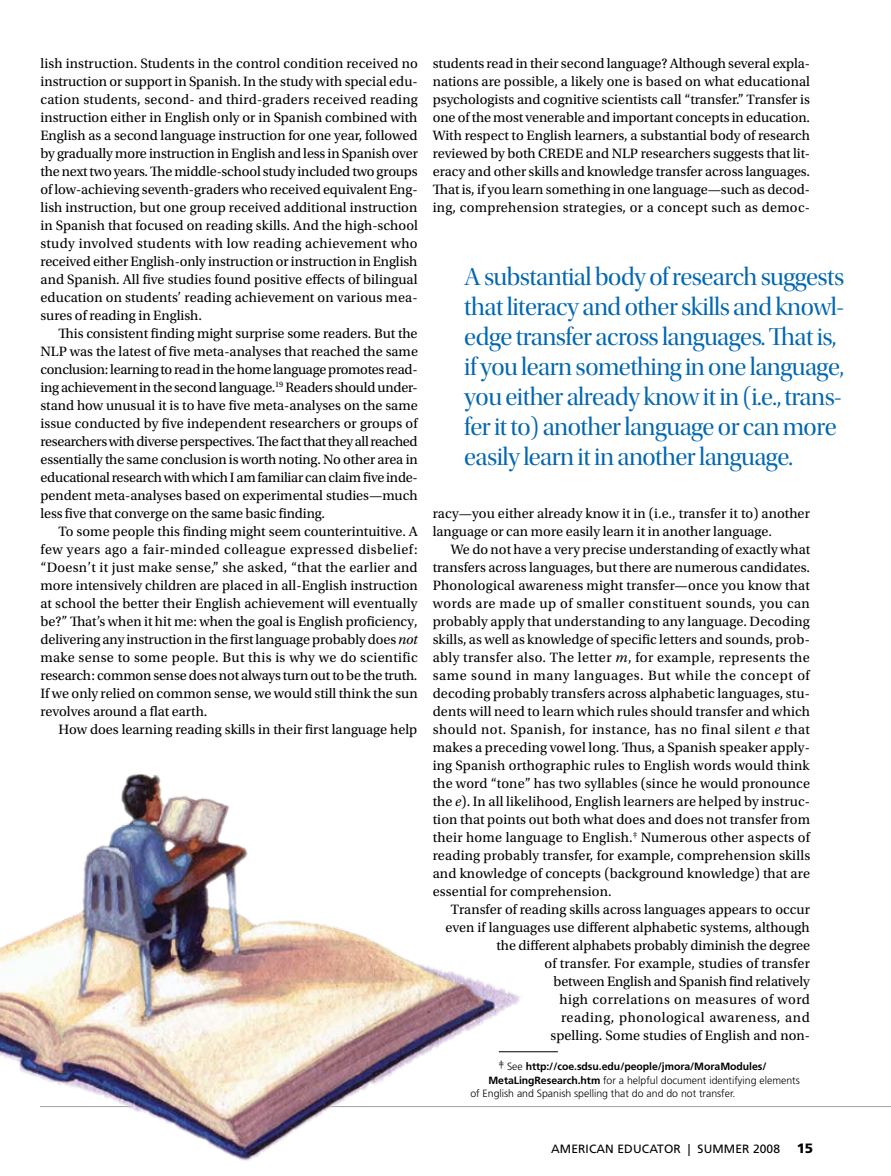
<style>
.page{position:relative;width:891px;height:1176px;background:#fff}
.page>*{position:absolute;margin:0;border:0;box-sizing:border-box;transform-origin:0 0}
.t1{font:25.5px/30px "Utopia Std Disp";letter-spacing:-.02em;color:#0067b1}
.t2{font:14.25px/18px "Utopia Std";color:#000;text-align:justify}
.t3{font:12px "Frutiger LT Std";letter-spacing:.01em;color:#000}
.t4{font:300 10.5px "Frutiger LT Std";color:#000}
.t5{font:700 10.5px "Frutiger LT Std";letter-spacing:-.005em;color:#000}
.s1{font-style:italic}
.s2{font-weight:300}
.s3{font-weight:700}
.s4{font-weight:900;font-size:13.5px}
</style>
<div class="page">
<hr style="left:40px;top:1105px;width:851px;height:1px;background:#9fa1a4">
<img style="left:0;top:774px;width:546px;height:387px">
<hr style="left:499px;top:1051px;width:59px;height:1px;background:#000">
<p class="t2" style="left:40px;top:54px;width:379px">lish instruction. Students in the control condition received no instruction or support in Spanish. In the study with special edu&shy;cation students, second- and third-graders received reading instruction either in English only or in Spanish combined with English as a second language instruction for one year, followed by gradually more instruction in English and less in Spanish over the next two years. The middle-school study included two groups of low-achieving seventh-graders who received equivalent Eng&shy;lish instruction, but one group received additional instruction in Spanish that focused on reading skills. And the high-school study involved students with low reading achievement who received either English-only instruction or instruction in English and Spanish. All five studies found positive effects of bilingual education on students’ reading achievement on various mea&shy;sures of reading in English.</p>
<p class="t2" style="left:40px;top:324px;width:379px;text-indent:18px">This consistent finding might surprise some readers. But the NLP was the latest of five meta-analyses that reached the same conclusion: learning to read in the home language promotes read&shy;ing achievement in the second language.<sup>19</sup> Readers should under&shy;stand how unusual it is to have five meta-analyses on the same issue conducted by five independent researchers or groups of researchers with diverse perspectives. The fact that they all reached essentially the same conclusion is worth noting. No other area in educational research with which I am familiar can claim five inde&shy;pendent meta-analyses based on experimental studies—much less five that converge on the same basic finding.</p>
<p class="t2" style="left:41px;top:522px;width:379px;text-indent:18px">To some people this finding might seem counterintuitive. A few years ago a fair-minded colleague expressed disbelief: “Doesn’t it just make sense,” she asked, “that the earlier and more intensively children are placed in all-English instruction at school the better their English achievement will eventually be?” That’s when it hit me: when the goal is English proficiency, delivering any instruction in the first language probably does <span class="s1">not </span>make sense to some people. But this is why we do scientific research: common sense does not always turn out to be the truth.<br>If we only relied on common sense, we would still think the sun revolves around a flat earth.</p>
<p class="t2" style="left:58px;top:720px;width:360px">How does learning reading skills in their first language help</p>
<p class="t2" style="left:433px;top:54px;width:379px">students read in their second language? Although several expla&shy;nations are possible, a likely one is based on what educational psychologists and cognitive scientists call “transfer.” Transfer is one of the most venerable and important concepts in education.<br>With respect to English learners, a substantial body of research reviewed by both CREDE and NLP researchers suggests that lit&shy;eracy and other skills and knowledge transfer across languages.<br>That is, if you learn something in one language—such as decod&shy;ing, comprehension strategies, or a concept such as democ-</p>
<p class="t1" style="left:464px;top:262px;width:382px">A substantial body of research suggests that literacy and other skills and knowl&shy;edge transfer across languages. That is, if you learn something in one language, you either already know it in (i.e., trans&shy;fer it to) another language or can more easily learn it in another language.</p>
<p class="t2" style="left:433px;top:504px;width:379px">racy—you either already know it in (i.e., transfer it to) another language or can more easily learn it in another language.</p>
<p class="t2" style="left:433px;top:540px;width:379px;text-indent:18px">We do not have a very precise understanding of exactly what transfers across languages, but there are numerous candidates.<br>Phonological awareness might transfer—once you know that words are made up of smaller constituent sounds, you can probably apply that understanding to any language. Decoding skills, as well as knowledge of specific letters and sounds, prob&shy;ably transfer also. The letter <span class="s1">m</span>, for example, represents the same sound in many languages. But while the concept of decoding probably transfers across alphabetic languages, stu&shy;dents will need to learn which rules should transfer and which should not. Spanish, for instance, has no final silent <span class="s1">e</span> that makes a preceding vowel long. Thus, a Spanish speaker apply&shy;ing Spanish orthographic rules to English words would think the word “tone” has two syllables (since he would pronounce the <span class="s1">e</span>). In all likelihood, English learners are helped by instruc&shy;tion that points out both what does and does not transfer from their home language to English.<sup>‡</sup> Numerous other aspects of reading probably transfer, for example, comprehension skills and knowledge of concepts (background knowledge) that are essential for comprehension.</p>
<p class="t2" style="left:446px;top:900px;width:366px;text-align:right">Transfer of reading skills across languages appears to occur even if languages use different alphabetic systems, although the different alphabets probably diminish the degree<br>of transfer. For example, studies of transfer<br>between English and Spanish find relatively<br>high correlations on measures of word<br>reading, phonological awareness, and<br>spelling. Some studies of English and non-</p>
<p class="t5" style="left:499px;top:1059px;width:269px"><sup>‡</sup> <span class="s2">See</span> http://coe.sdsu.edu/people/jmora/MoraModules/</p>
<p class="t4" style="left:488px;top:1073px;width:313px"><span class="s3">MetaLingResearch.htm</span> for a helpful document identifying elements</p>
<p class="t4" style="left:470px;top:1087px;width:267px">of English and Spanish spelling that do and do not transfer.</p>
<p class="t3" style="left:551px;top:1141px;width:264px">AMERICAN EDUCATOR | SUMMER 2008 <span class="s4">15</span></p>
</div>
